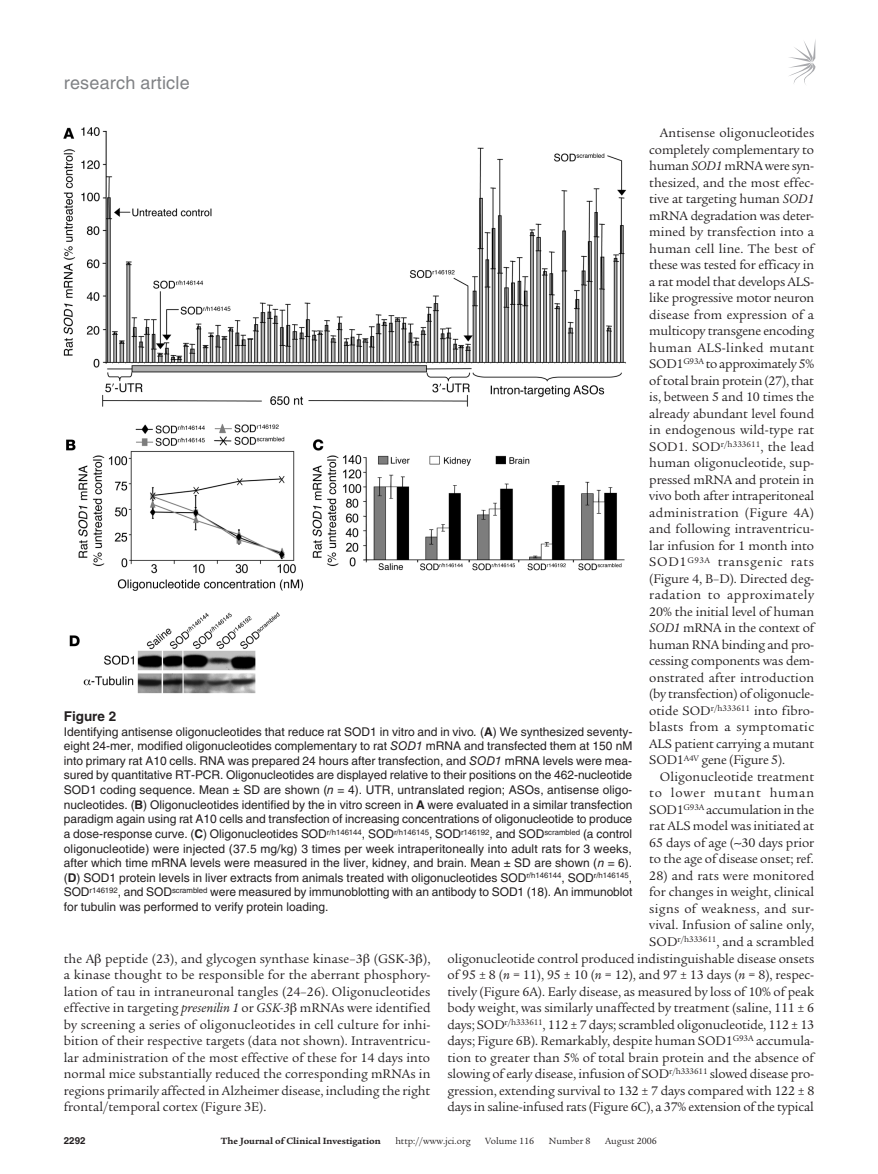
<style>
.page{position:relative;width:878px;height:1174px;background:#fff}
.page>*{position:absolute;margin:0;border:0;box-sizing:border-box;transform-origin:0 0}
.t1{font:18px "Helvetica LT Std";letter-spacing:.01em;color:#808285}
.t2{font:13.5px/16.5px "Legacy Serif Std";letter-spacing:-.005em;color:#231f20;text-align:justify}
.t3{font:700 13.5px "Helvetica LT Std";color:#231f20}
.t4{font:12px/14.7px "Helvetica LT Std";color:#231f20;text-align:justify}
.t5{font:9.75px "Legacy Serif Std";color:#231f20}
.t6{font:700 9.75px "Legacy Serif Std";color:#231f20}
.t7{font:700 9.75px "Helvetica LT Std";color:#231f20}
.s1{font-style:italic}
.s2{font-weight:700}
</style>
<div class="page">
<svg style="left:789px;top:41px;width:26px;height:44px"></svg>
<img style="left:63px;top:127px;width:563px;height:567px">
<h1 class="t1" style="left:64px;top:72px;width:127px">research article</h1>
<p class="t2" style="left:649px;top:125px;width:166px;text-indent:11px">Antisense oligonucleotides completely complementary to human <span class="s1">SOD1</span> mRNA were syn&shy;thesized, and the most effec&shy;tive at targeting human <span class="s1">SOD1 </span>mRNA degradation was deter&shy;mined by transfection into a human cell line. The best of these was tested for efficacy in a rat model that develops ALS&shy;like progressive motor neuron disease from expression of a multicopy transgene encoding human ALS-linked mutant SOD1<sup>G93A</sup> to approximately 5% of total brain protein (27), that is, between 5 and 10 times the already abundant level found in endogenous wild-type rat SOD1. SOD<sup>r/h333611</sup>, the lead human oligonucleotide, sup&shy;pressed mRNA and protein in vivo both after intraperitoneal administration (Figure 4A) and following intraventricu&shy;lar infusion for 1 month into SOD1<sup>G93A</sup> transgenic rats (Figure 4, B–D). Directed deg&shy;radation to approximately 20% the initial level of human <span class="s1">SOD1</span> mRNA in the context of human RNA binding and pro&shy;cessing components was dem&shy;onstrated after introduction (by transfection) of oligonucle&shy;otide SOD<sup>r/h333611</sup> into fibro&shy;blasts from a symptomatic ALS patient carrying a mutant SOD1<sup>A4V</sup> gene (Figure 5).</p>
<p class="t2" style="left:649px;top:768px;width:166px;text-indent:11px">Oligonucleotide treatment to lower mutant human SOD1<sup>G93A</sup> accumulation in the rat ALS model was initiated at 65 days of age ( 30 days prior to the age of disease onset; ref.</p>
<p class="t2" style="left:447px;top:867px;width:368px;text-align:right">28) and rats were monitored<br>for changes in weight, clinical<br>signs of weakness, and sur-<br>vival. Infusion of saline only,<br>SOD<sup>r/h333611</sup>, and a scrambled<br>oligonucleotide control produced indistinguishable disease onsets of 95 ± 8 (<span class="s1">n</span> = 11), 95 ± 10 (<span class="s1">n</span> = 12), and 97 ± 13 days (<span class="s1">n</span> = 8), respec&shy;tively (Figure 6A). Early disease, as measured by loss of 10% of peak body weight, was similarly unaffected by treatment (saline, 111 ± 6 days; SOD<sup>r/h333611</sup>, 112 ± 7 days; scrambled oligonucleotide, 112 ± 13 days; Figure 6B). Remarkably, despite human SOD1<sup>G93A</sup> accumula&shy;tion to greater than 5% of total brain protein and the absence of slowing of early disease, infusion of SOD<sup>r/h333611</sup> slowed disease pro&shy;gression, extending survival to 132 ± 7 days compared with 122 ± 8 days in saline-infused rats (Figure 6C), a 37% extension of the typical</p>
<p class="t3" style="left:64px;top:708px;width:54px">Figure 2</p>
<p class="t4" style="left:64px;top:724px;width:570px">Identifying antisense oligonucleotides that reduce rat SOD1 in vitro and in vivo<span class="s1">.</span> (<span class="s2">A</span>) We synthesized seventy&shy;eight 24-mer, modified oligonucleotides complementary to rat <span class="s1">SOD1</span> mRNA and transfected them at 150 nM into primary rat A10 cells. RNA was prepared 24 hours after transfection, and <span class="s1">SOD1</span> mRNA levels were mea&shy;sured by quantitative RT-PCR. Oligonucleotides are displayed relative to their positions on the 462-nucleotide SOD1 coding sequence. Mean ± SD are shown (<span class="s1">n</span> = 4). UTR, untranslated region; ASOs, antisense oligo&shy;nucleotides. (<span class="s2">B</span>) Oligonucleotides identified by the in vitro screen in <span class="s2">A</span> were evaluated in a similar transfection paradigm again using rat A10 cells and transfection of increasing concentrations of oligonucleotide to produce a dose-response curve. (<span class="s2">C</span>) Oligonucleotides SOD<sup>r/h146144</sup>, SOD<sup>r/h146145</sup>, SOD<sup>r146192</sup>, and SOD<sup>scrambled</sup> (a control oligonucleotide) were injected (37.5 mg/kg) 3 times per week intraperitoneally into adult rats for 3 weeks, after which time mRNA levels were measured in the liver, kidney, and brain. Mean ± SD are shown (<span class="s1">n</span> = 6). (<span class="s2">D</span>) SOD1 protein levels in liver extracts from animals treated with oligonucleotides SOD<sup>r/h146144</sup>, SOD<sup>r/h146145</sup>, SOD<sup>r146192</sup>, and SOD<sup>scrambled</sup> were measured by immunoblotting with an antibody to SOD1 (18). An immunoblot for tubulin was performed to verify protein loading.</p>
<p class="t2" style="left:64px;top:950px;width:368px">the A peptide (23), and glycogen synthase kinase–3 (GSK-3 ), a kinase thought to be responsible for the aberrant phosphory&shy;lation of tau in intraneuronal tangles (24–26). Oligonucleotides effective in targeting <span class="s1">presenilin 1</span> or <span class="s1">GSK-3</span> mRNAs were identified by screening a series of oligonucleotides in cell culture for inhi&shy;bition of their respective targets (data not shown). Intraventricu&shy;lar administration of the most effective of these for 14 days into normal mice substantially reduced the corresponding mRNAs in regions primarily affected in Alzheimer disease, including the right frontal/temporal cortex (Figure 3E).</p>
<p class="t7" style="left:64px;top:1134px;width:23px">2292</p>
<p class="t6" style="left:221px;top:1135px;width:161px">The Journal of Clinical Investigation</p>
<p class="t5" style="left:395px;top:1135px;width:77px">http://www.jci.org</p>
<p class="t5" style="left:485px;top:1135px;width:50px">Volume 116</p>
<p class="t5" style="left:549px;top:1135px;width:43px">Number 8</p>
<p class="t5" style="left:605px;top:1135px;width:53px">August 2006</p>
</div>
